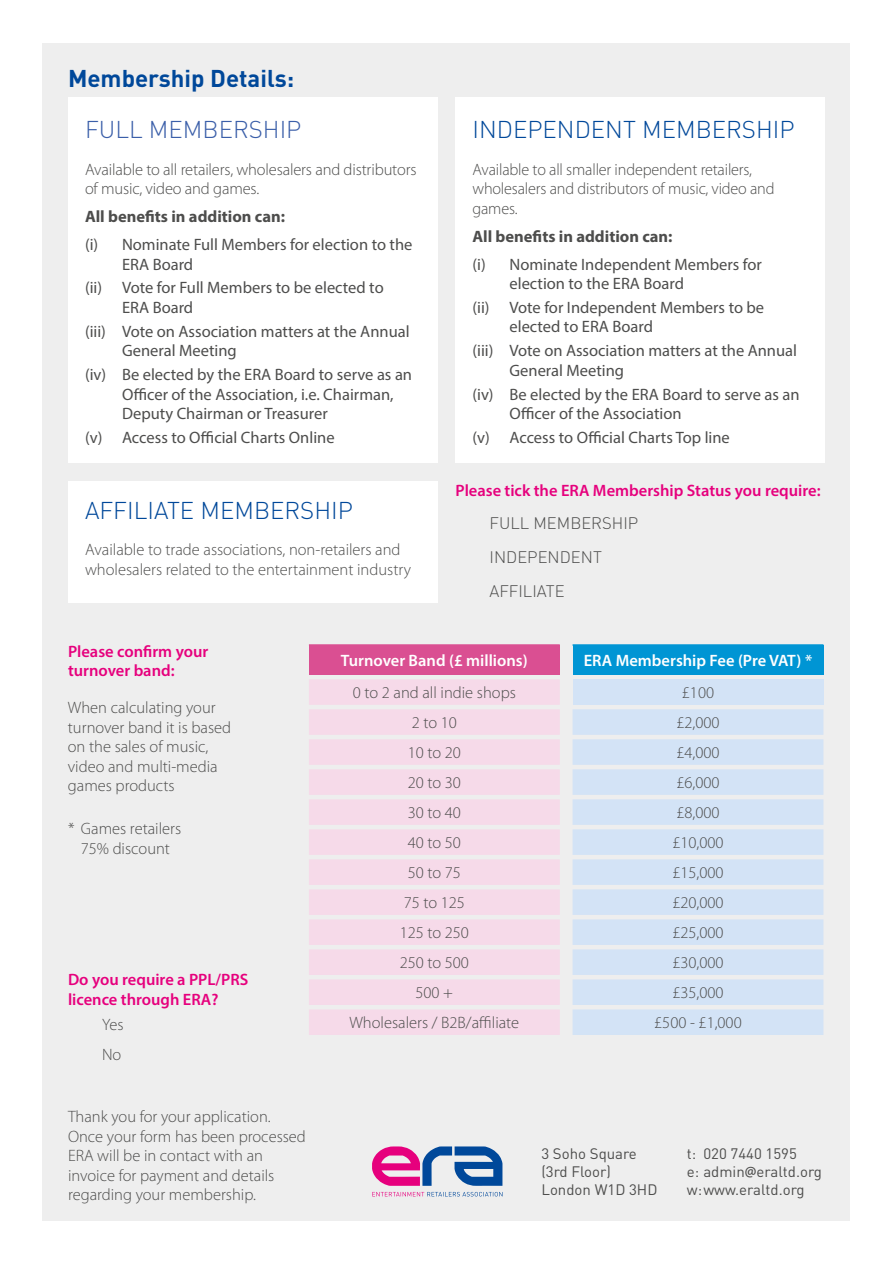
<style>
.page{position:relative;width:893px;height:1263px;background:#fff}
.page>*{position:absolute;margin:0;border:0;box-sizing:border-box;transform-origin:0 0}
.t1{font:300 24px "DIN";color:#00489a}
.t2{font:700 24px "DIN";color:#00489a}
.t3{font:300 24px "DIN";color:#3b5fa9}
.t4{font:300 16.5px/19.5px "Myriad Pro";color:#4d4d4c}
.t5{font:16.5px/19.5px "Myriad Pro";color:#4d4d4c}
.t6{font:600 16.5px/19.5px "Myriad Pro";color:#e6007d}
.t7{font:700 16.5px "Myriad Pro";color:#4d4d4c}
.t8{font:600 16.5px "Myriad Pro";color:#fff}
.t9{font:300 16.5px/33.8px "DIN";color:#4d4d4c}
.t10{font:15px/18px "DIN";color:#4d4d4c}
.s1{font-family:"Bliss"}
</style>
<div class="page">
<div style="left:43px;top:43px;width:807px;height:1177px;background:#eee"></div>
<div style="left:455px;top:98px;width:370px;height:365px;background:#fff"></div>
<div style="left:68px;top:98px;width:369px;height:365px;background:#fff"></div>
<div style="left:68px;top:481px;width:369px;height:122px;background:#fff"></div>
<div style="left:309px;top:645px;width:251px;height:30px;background:#da4f92"></div>
<div style="left:573px;top:645px;width:250px;height:30px;background:#0095d4"></div>
<svg style="left:309px;top:679px;width:251px;height:356px;fill:#f6dae9"></svg>
<div style="left:573px;top:679px;width:250px;height:26px;background:#d3e3f6"></div>
<svg style="left:573px;top:709px;width:250px;height:326px;background:#d6e4f4"></svg>
<hr style="left:309px;top:644px;width:251px;height:2px;background:#da4f92">
<hr style="left:573px;top:644px;width:250px;height:2px;background:#0095d4">
<svg style="left:372px;top:1146px;width:130px;height:40px"></svg>
<svg style="left:372px;top:1192px;width:130px;height:4px"></svg>
<h1 class="t2" style="left:68px;top:62px;width:228px">Membership Details:</h1>
<h1 class="t3" style="left:85px;top:115px;width:218px">FULL MEMBERSHIP</h1>
<p class="t4" style="left:85px;top:159px;width:333px">Available to all retailers, wholesalers and distributors of music, video and games.</p>
<p class="t7" style="left:85px;top:206px;width:202px">All benefits in addition can:</p>
<p class="t5" style="left:122px;top:235px;width:292px;text-indent:-37px">(i) Nominate Full Members for election to the<br>ERA Board</p>
<p class="t5" style="left:122px;top:278px;width:263px;text-indent:-37px">(ii) Vote for Full Members to be elected to<br>ERA Board</p>
<p class="t5" style="left:122px;top:321px;width:289px;text-indent:-37px">(iii) Vote on Association matters at the Annual<br>General Meeting</p>
<p class="t5" style="left:122px;top:364px;width:292px;text-indent:-37px">(iv) Be elected by the ERA Board to serve as an<br>Officer of the Association, i.e. Chairman,<br>Deputy Chairman or Treasurer</p>
<p class="t5" style="left:85px;top:427px;width:251px">(v) Access to Official Charts Online</p>
<h1 class="t1" style="left:85px;top:495px;width:269px">AFFILIATE MEMBERSHIP</h1>
<p class="t4" style="left:85px;top:540px;width:328px">Available to trade associations, non-retailers and wholesalers related to the entertainment industry</p>
<h1 class="t1" style="left:472px;top:115px;width:324px">INDEPENDENT MEMBERSHIP</h1>
<p class="t4" style="left:472px;top:159px;width:304px">Available to all smaller independent retailers, wholesalers and distributors of music, video and games.</p>
<p class="t7" style="left:472px;top:225px;width:202px">All benefits in addition can:</p>
<p class="t5" style="left:509px;top:254px;width:254px;text-indent:-37px">(i) Nominate Independent Members for election to the ERA Board</p>
<p class="t5" style="left:509px;top:297px;width:256px;text-indent:-37px">(ii) Vote for Independent Members to be elected to ERA Board</p>
<p class="t5" style="left:509px;top:341px;width:289px;text-indent:-37px">(iii) Vote on Association matters at the Annual<br>General Meeting</p>
<p class="t5" style="left:509px;top:384px;width:292px;text-indent:-37px">(iv) Be elected by the ERA Board to serve as an<br>Officer of the Association</p>
<p class="t5" style="left:472px;top:427px;width:259px">(v) Access to Official Charts Top line</p>
<p class="t6" style="left:455px;top:480px;width:367px">Please tick the ERA Membership Status you require:</p>
<p class="t9" style="left:489px;top:506px;width:150px">FULL MEMBERSHIP<br>INDEPENDENT<br>AFFILIATE</p>
<p class="t6" style="left:68px;top:641px;width:142px">Please confirm your turnover band:</p>
<p class="t4" style="left:68px;top:698px;width:165px">When calculating your turnover band it is based on the sales of music, video and multi-media games products</p>
<p class="t4" style="left:68px;top:819px;width:115px;text-align:center">* Games retailers<br>75% discount</p>
<p class="t6" style="left:68px;top:969px;width:182px">Do you require a PPL/PRS licence through ERA?</p>
<p class="t4" style="left:102px;top:1009px;width:23px;line-height:29.5px">Yes<br>No</p>
<p class="t4" style="left:68px;top:1107px;width:239px">Thank you for your application.<br>Once your form has been processed<br>ERA will be in contact with an invoice for payment and details regarding your membership.</p>
<p class="t8" style="left:341px;top:650px;width:188px">Turnover Band (£ millions)</p>
<p class="t8" style="left:584px;top:650px;width:230px">ERA Membership Fee (Pre VAT) *</p>
<p class="t4" style="left:353px;top:683px;width:165px">0 to 2 and all indie shops</p>
<p class="t4" style="left:682px;top:683px;width:34px">£100</p>
<p class="t4" style="left:412px;top:713px;width:47px">2 to 10</p>
<p class="t4" style="left:676px;top:713px;width:45px">£2,000</p>
<p class="t4" style="left:408px;top:743px;width:55px">10 to 20</p>
<p class="t4" style="left:676px;top:743px;width:45px">£4,000</p>
<p class="t4" style="left:408px;top:773px;width:55px">20 to 30</p>
<p class="t4" style="left:676px;top:773px;width:45px">£6,000</p>
<p class="t4" style="left:408px;top:803px;width:55px">30 to 40</p>
<p class="t4" style="left:676px;top:803px;width:45px">£8,000</p>
<p class="t4" style="left:408px;top:833px;width:55px">40 to 50</p>
<p class="t4" style="left:672px;top:833px;width:53px">£10,000</p>
<p class="t4" style="left:408px;top:863px;width:55px">50 to 75</p>
<p class="t4" style="left:672px;top:863px;width:53px">£15,000</p>
<p class="t4" style="left:404px;top:893px;width:63px">75 to 125</p>
<p class="t4" style="left:672px;top:893px;width:53px">£20,000</p>
<p class="t4" style="left:400px;top:923px;width:71px">125 to 250</p>
<p class="t4" style="left:672px;top:923px;width:53px">£25,000</p>
<p class="t4" style="left:400px;top:953px;width:71px">250 to 500</p>
<p class="t4" style="left:672px;top:953px;width:53px">£30,000</p>
<p class="t4" style="left:416px;top:983px;width:39px">500 +</p>
<p class="t4" style="left:672px;top:983px;width:53px">£35,000</p>
<p class="t4" style="left:349px;top:1013px;width:171px">Wholesalers / B2B/affiliate</p>
<p class="t4" style="left:654px;top:1013px;width:89px">£500 - £1,000</p>
<p class="t10" style="left:541px;top:1144px;width:118px">3 Soho Square (3rd Floor)<br>London W1D 3HD</p>
<p class="t10" style="left:687px;top:1144px;width:137px">t: 020 7440 1595<br>e: admin<span class="s1">@</span>eraltd.org w:www.eraltd.org</p>
</div>
